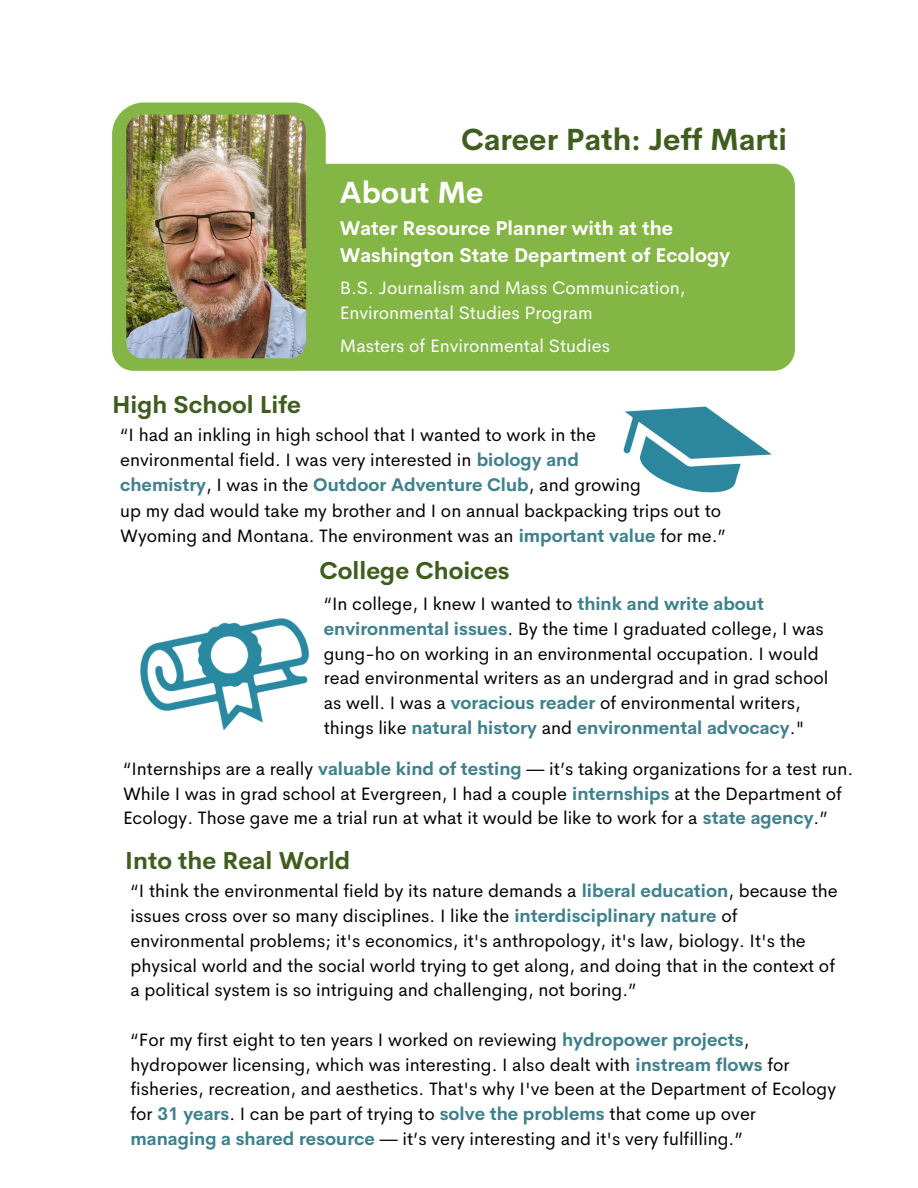
<style>
.page{position:relative;width:918px;height:1188px;background:#fff}
.page>*{position:absolute;margin:0;border:0;box-sizing:border-box;transform-origin:0 0}
.t1{font:700 30px "Cerebri Sans";color:#3f5d1d}
.t2{font:700 30px "Cerebri Sans";color:#fff}
.t3{font:700 24px "Cerebri Sans";color:#3f5d1d}
.t4{font:700 19.5px/27px "Cerebri Sans";color:#fff}
.t5{font:18px/24.8px "Cerebri Sans";color:#000}
.t6{font:18px/25.2px "Cerebri Sans";color:#fff}
.s1{font-weight:700;color:#3e818d}
</style>
<div class="page">
<div style="left:112px;top:102px;width:214px;height:268px;background:#84b646;border-radius:32px"></div>
<div style="left:112px;top:164px;width:683px;height:207px;background:#84b646;border-radius:22px"></div>
<img style="left:126px;top:114px;width:181px;height:245px">
<img style="left:623px;top:406px;width:149px;height:87px">
<img style="left:140px;top:618px;width:169px;height:112px">
<p class="t1" style="left:461px;top:120px;width:328px">Career Path: Jeff Marti</p>
<p class="t3" style="left:112px;top:389px;width:190px">High School Life</p>
<p class="t2" style="left:340px;top:173px;width:145px">About Me</p>
<p class="t4" style="left:340px;top:215px;width:392px">Water Resource Planner with at the<br>Washington State Department of Ecology</p>
<p class="t6" style="left:340px;top:275px;width:347px">B.S. Journalism and Mass Communication,<br>Environmental Studies Program</p>
<p class="t6" style="left:340px;top:333px;width:272px">Masters of Environmental Studies</p>
<p class="t5" style="left:120px;top:423px;width:522px">“I had an inkling in high school that I wanted to work in the environmental field. I was very interested in <span class="s1">biology and chemistry</span>, I was in the <span class="s1">Outdoor Adventure Club</span>, and growing</p>
<p class="t5" style="left:120px;top:498px;width:607px">up my dad would take my brother and I on annual backpacking trips out to<br>Wyoming and Montana. The environment was an <span class="s1">important value</span> for me.”</p>
<p class="t3" style="left:320px;top:555px;width:192px">College Choices</p>
<p class="t5" style="left:324px;top:592px;width:506px">“In college, I knew I wanted to <span class="s1">think and write about environmental issues</span>. By the time I graduated college, I was gung-ho on working in an environmental occupation. I would read environmental writers as an undergrad and in grad school as well. I was a <span class="s1">voracious reader</span> of environmental writers, things like <span class="s1">natural history</span> and <span class="s1">environmental advocacy</span>."</p>
<p class="t5" style="left:123px;top:756px;width:732px">“Internships are a really <span class="s1">valuable kind of testing</span> — it’s taking organizations for a test run.<br>While I was in grad school at Evergreen, I had a couple <span class="s1">internships</span> at the Department of<br>Ecology. Those gave me a trial run at what it would be like to work for a <span class="s1">state agency</span>.”</p>
<p class="t3" style="left:125px;top:845px;width:227px">Into the Real World</p>
<p class="t5" style="left:131px;top:879px;width:709px">“I think the environmental field by its nature demands a <span class="s1">liberal education</span>, because the issues cross over so many disciplines. I like the <span class="s1">interdisciplinary nature</span> of environmental problems; it's economics, it's anthropology, it's law, biology. It's the physical world and the social world trying to get along, and doing that in the context of a political system is so intriguing and challenging, not boring.”</p>
<p class="t5" style="left:131px;top:1027px;width:707px">“For my first eight to ten years I worked on reviewing <span class="s1">hydropower projects</span>, hydropower licensing, which was interesting. I also dealt with <span class="s1">instream flows</span> for fisheries, recreation, and aesthetics. That's why I've been at the Department of Ecology for <span class="s1">31 years</span>. I can be part of trying to <span class="s1">solve the problems</span> that come up over <span class="s1">managing a shared resource</span> — it’s very interesting and it's very fulfilling.”</p>
</div>
